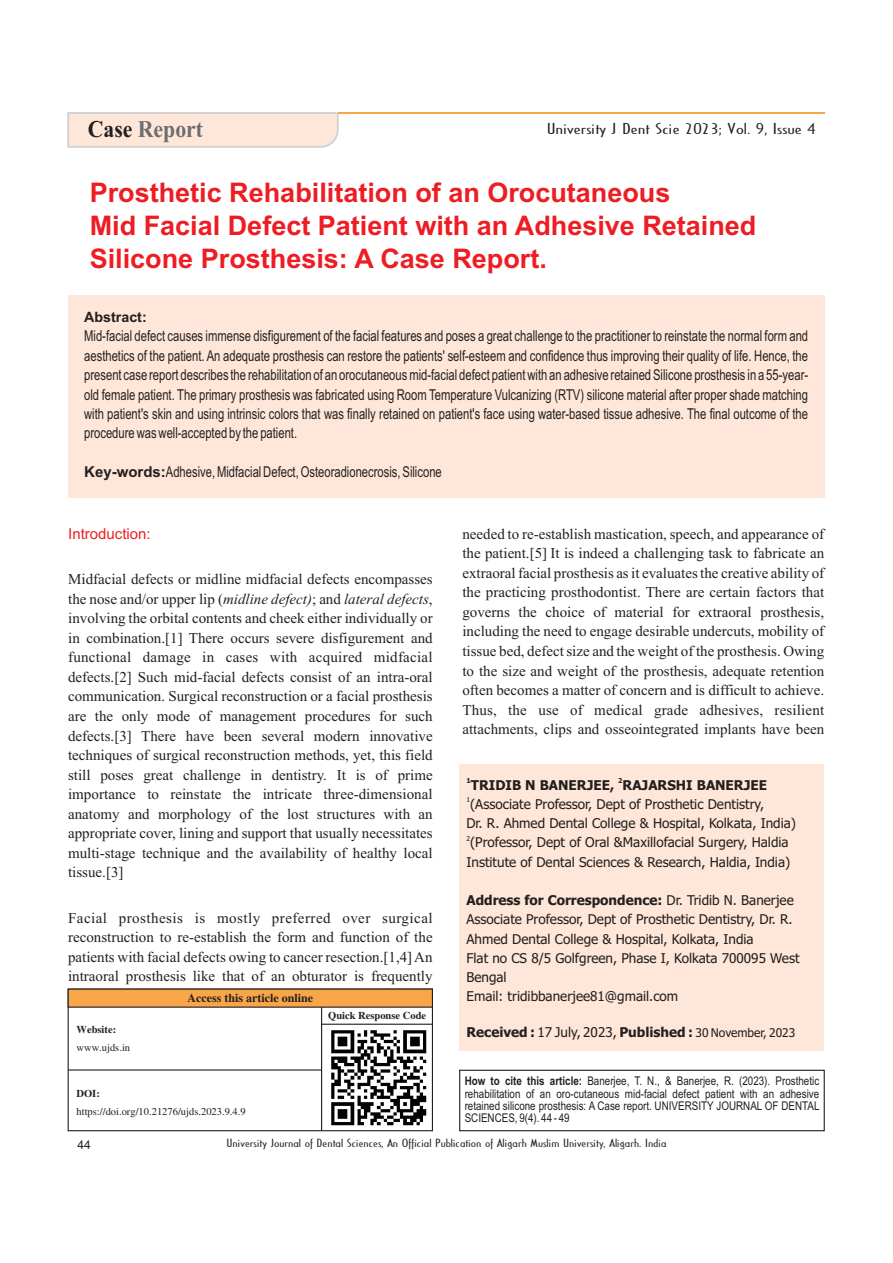
<style>
.page{position:relative;width:893px;height:1263px;background:#fff}
.page>*{position:absolute;margin:0;border:0;box-sizing:border-box;transform-origin:0 0}
.t1{font:700 27px/32.8px "Arial";color:#ee1d23}
.t2{font:700 24px "Times New Roman";color:#6c6d70;scale:.91 1}
.t3{font:15px/19.5px "Times New Roman";color:#231f20;text-align:justify}
.t4{font:15px/19.4px "Arial Th";color:#231f20;text-align:justify}
.t5{font:15px "Cassandra";color:#231f20;scale:1.66 1}
.t6{font:15px "Arial";color:#ee1d23}
.t7{font:700 14.25px "Arial";color:#231f20}
.t8{font:13.5px/19.2px "Tahoma";color:#231f20}
.t9{font:700 13.5px "Tahoma";color:#231f20}
.t10{font:12px/12.5px "Arial Narrow";color:#231f20;text-align:justify}
.t11{font:700 12px "Times New Roman";color:#231f20}
.t12{font:12px "Arial";color:#231f20}
.t13{font:11.25px "Cassandra";color:#231f20;scale:1.51 1}
.t14{font:10.5px "Times New Roman";color:#231f20}
.t15{font:700 10.5px "Times New Roman";color:#231f20}
.t16{font:700 6.75px "Tahoma";color:#231f20}
.t17{font:6.75px "Tahoma";color:#231f20}
.s1{color:#231f20}
.s2{font-family:"Arial";font-weight:700}
.s3{font-style:italic}
.s4{font-weight:700}
.s5{font-weight:400}
.s6{font-weight:400;font-size:12px}
</style>
<div class="page">
<div style="left:68px;top:295px;width:756px;height:202px;background:#fee7d8"></div>
<div style="left:68px;top:988px;width:365px;height:143px;border:1px solid #231f20"></div>
<svg style="left:67px;top:988px;width:366px;height:20px;background:#dc9649"></svg>
<hr style="left:321px;top:1007px;width:1px;height:124px;background:#231f20">
<hr style="left:68px;top:1069px;width:254px;height:1px;background:#231f20">
<hr style="left:322px;top:1024px;width:111px;height:1px;background:#231f20">
<div style="left:459px;top:1070px;width:366px;height:61px;border:1px solid #231f20"></div>
<svg style="left:67px;top:112px;width:272px;height:36px;background:#f8e4d8"></svg>
<hr style="left:338px;top:112px;width:486px;height:2px;background:#f9a64a">
<div style="left:460px;top:764px;width:364px;height:287px;background:#fee7d8"></div>
<img style="left:331px;top:1030px;width:96px;height:96px">
<h2 class="t2" style="left:88px;top:120px;width:128px"><span class="s1">Case</span> Report</h2>
<p class="t5" style="left:547px;top:121px;width:163px">University J Dent Scie 2023; Vol. 9, Issue 4</p>
<h1 class="t1" style="left:90px;top:179px;width:668px">Prosthetic Rehabilitation of an Orocutaneous<br>Mid Facial Defect Patient with an Adhesive Retained<br>Silicone Prosthesis: A Case Report.</h1>
<p class="t7" style="left:84px;top:312px;width:64px">Abstract:</p>
<p class="t4" style="left:84px;top:328px;width:725px">Mid-facial defect causes immense disfigurement of the facial features and poses a great challenge to the practitioner to reinstate the normal form and aesthetics of the patient. An adequate prosthesis can restore the patients' self-esteem and confidence thus improving their quality of life. Hence, the present case report describes the rehabilitation of an orocutaneous mid-facial defect patient with an adhesive retained Silicone prosthesis in a 55-year&shy;old female patient. The primary prosthesis was fabricated using Room Temperature Vulcanizing (RTV) silicone material after proper shade matching with patient's skin and using intrinsic colors that was finally retained on patient's face using water-based tissue adhesive. The final outcome of the procedure was well-accepted by the patient.</p>
<p class="t4" style="left:84px;top:464px;width:359px"><span class="s2">Key-words:</span>Adhesive, Midfacial Defect, Osteoradionecrosis, Silicone</p>
<p class="t6" style="left:68px;top:528px;width:84px">Introduction:</p>
<p class="t3" style="left:68px;top:571px;width:366px">Midfacial defects or midline midfacial defects encompasses the nose and/or upper lip (<span class="s3">midline defect)</span>; and <span class="s3">lateral defects</span>, involving the orbital contents and cheek either individually or in combination.[1] There occurs severe disfigurement and functional damage in cases with acquired midfacial defects.[2] Such mid-facial defects consist of an intra-oral communication. Surgical reconstruction or a facial prosthesis are the only mode of management procedures for such defects.[3] There have been several modern innovative techniques of surgical reconstruction methods, yet, this field still poses great challenge in dentistry. It is of prime importance to reinstate the intricate three-dimensional anatomy and morphology of the lost structures with an appropriate cover, lining and support that usually necessitates multi-stage technique and the availability of healthy local tissue.[3]</p>
<p class="t3" style="left:68px;top:909px;width:366px">Facial prosthesis is mostly preferred over surgical reconstruction to re-establish the form and function of the patients with facial defects owing to cancer resection.[1,4] An intraoral prosthesis like that of an obturator is frequently</p>
<p class="t11" style="left:188px;top:994px;width:127px">Access this article online</p>
<p class="t15" style="left:77px;top:1026px;width:41px">Website:</p>
<p class="t14" style="left:77px;top:1044px;width:55px">www.ujds.in</p>
<p class="t15" style="left:77px;top:1089px;width:25px">DOI:</p>
<p class="t14" style="left:77px;top:1107px;width:171px">https://doi.org/10.21276/ujds.2023.9.4.9</p>
<p class="t15" style="left:328px;top:1012px;width:100px">Quick Response Code</p>
<p class="t3" style="left:462px;top:525px;width:363px">needed to re-establish mastication, speech, and appearance of the patient.[5] It is indeed a challenging task to fabricate an extraoral facial prosthesis as it evaluates the creative ability of the practicing prosthodontist. There are certain factors that governs the choice of material for extraoral prosthesis, including the need to engage desirable undercuts, mobility of tissue bed, defect size and the weight of the prosthesis. Owing to the size and weight of the prosthesis, adequate retention often becomes a matter of concern and is difficult to achieve.<br>Thus, the use of medical grade adhesives, resilient attachments, clips and osseointegrated implants have been</p>
<p class="t16" style="left:466px;top:778px;width:6px">1</p>
<p class="t16" style="left:618px;top:778px;width:6px">2</p>
<p class="t9" style="left:471px;top:779px;width:298px">TRIDIB N BANERJEE, RAJARSHI BANERJEE</p>
<p class="t17" style="left:466px;top:797px;width:5px">1</p>
<p class="t8" style="left:466px;top:795px;width:331px">(Associate Professor, Dept of Prosthetic Dentistry,<br>Dr. R. Ahmed Dental College &amp; Hospital, Kolkata, India)</p>
<p class="t17" style="left:466px;top:835px;width:5px">2</p>
<p class="t8" style="left:466px;top:834px;width:325px">(Professor, Dept of Oral &amp;Maxillofacial Surgery, Haldia<br>Institute of Dental Sciences &amp; Research, Haldia, India)</p>
<p class="t8" style="left:466px;top:892px;width:335px"><span class="s4">Address for Correspondence:</span> Dr. Tridib N. Banerjee Associate Professor, Dept of Prosthetic Dentistry, Dr. R.<br>Ahmed Dental College &amp; Hospital, Kolkata, India<br>Flat no CS 8/5 Golfgreen, Phase I, Kolkata 700095 West Bengal<br>Email: tridibbanerjee81@gmail.com</p>
<p class="t9" style="left:466px;top:1026px;width:330px">Received : <span class="s5">17 July, 2023,</span> Published : <span class="s6">30 November, 2023</span></p>
<p class="t10" style="left:465px;top:1076px;width:356px"><span class="s4">How to cite this article:</span> Banerjee, T. N., &amp; Banerjee, R. (2023). Prosthetic rehabilitation of an oro-cutaneous mid-facial defect patient with an adhesive retained silicone prosthesis: A Case report. UNIVERSITY JOURNAL OF DENTAL SCIENCES, 9(4). 44 - 49</p>
<p class="t12" style="left:77px;top:1140px;width:15px">44</p>
<p class="t13" style="left:227px;top:1138px;width:293px">University Journal of Dental Sciences, An Official Publication of Aligarh Muslim University, Aligarh. India</p>
</div>
